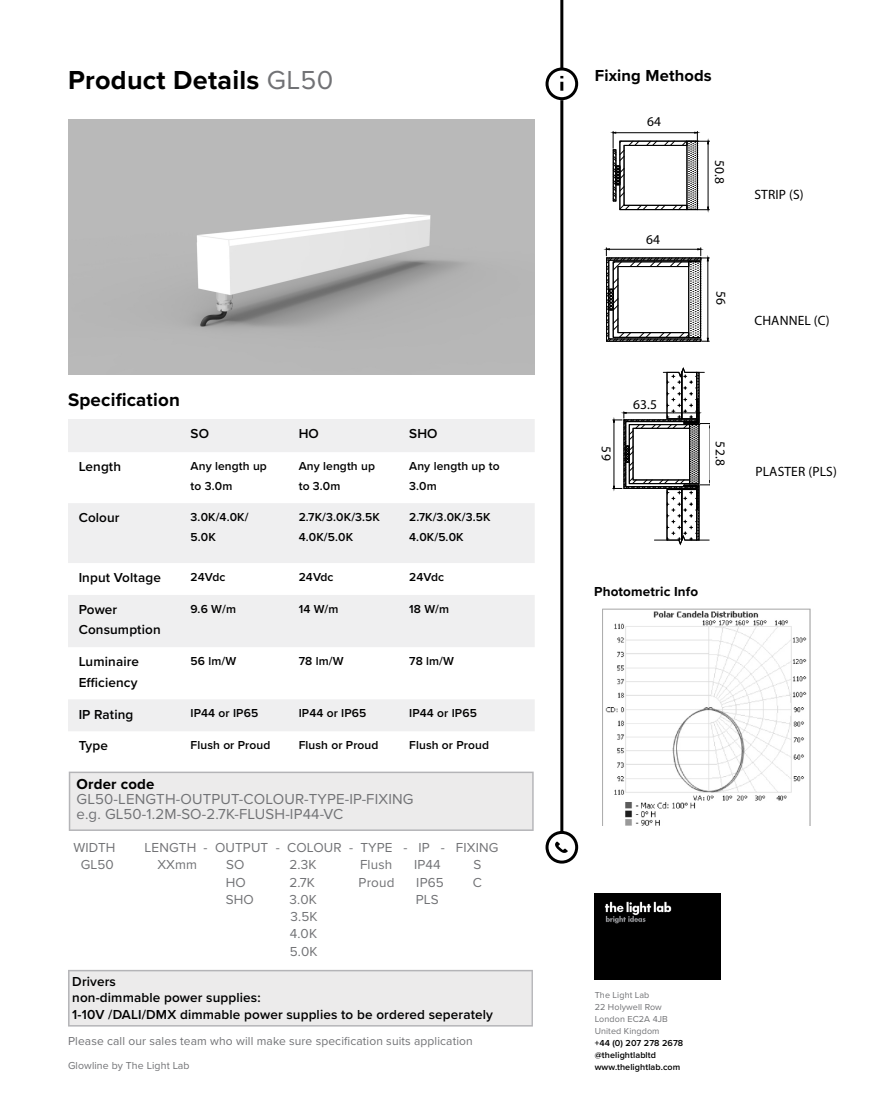
<style>
.page{position:relative;width:893px;height:1106px;background:#fff}
.page>*{position:absolute;margin:0;border:0;box-sizing:border-box;transform-origin:0 0}
.t1{font:700 27px "Proxima Nova";letter-spacing:.01em;color:#000}
.t2{font:700 18.75px "Proxima Nova";letter-spacing:.01em;color:#000}
.t3{font:700 16.5px "Proxima Nova";letter-spacing:.01em;color:#000}
.t4{font:15px/15px "Proxima Nova";letter-spacing:.01em;color:#717275}
.t5{font:700 15px "Proxima Nova";letter-spacing:.01em;color:#000}
.t6{font:600 13.5px/16.5px "Proxima Nova";letter-spacing:.01em;color:#000}
.t7{font:13.5px/17.2px "Proxima Nova";letter-spacing:.01em;color:#717275;text-align:justify}
.t8{font:13.5px "Myriad Pro";letter-spacing:.01em;color:#000}
.t9{font:700 13.5px "Proxima Nova";letter-spacing:.01em;color:#000}
.t10{font:600 12px/20.2px "Proxima Nova";letter-spacing:.01em;color:#000}
.t11{font:12px "Proxima Nova";letter-spacing:.01em;color:#717275}
.t12{font:10.5px "Proxima Nova";letter-spacing:.01em;color:#717275}
.t13{font:9px/12px "Proxima Nova";letter-spacing:.01em;color:#717275}
.t14{font:600 9px/12px "Proxima Nova";letter-spacing:.01em;color:#000}
.s1{font-weight:400;color:#717275}
</style>
<div class="page">
<div style="left:595px;top:893px;width:125px;height:86px;background:#000"></div>
<div style="left:68px;top:970px;width:465px;height:56px;background:#ecebeb"></div>
<img style="left:68px;top:120px;width:467px;height:254px">
<svg style="left:68px;top:419px;width:467px;height:312px;fill:#efeff0"></svg>
<hr style="left:560px;top:0;width:3px;height:69px;background:#000">
<hr style="left:560px;top:100px;width:3px;height:732px;background:#000">
<div style="left:545px;top:67px;width:33px;height:33px;border:3px solid #000;border-radius:50%"></div>
<svg style="left:560px;top:76px;width:3px;height:15px"></svg>
<div style="left:545px;top:831px;width:33px;height:32px;border:3px solid #000;border-radius:50%"></div>
<svg style="left:555px;top:841px;width:13px;height:12px"></svg>
<img style="left:602px;top:609px;width:209px;height:216px">
<svg style="left:69px;top:771px;width:465px;height:60px;background:#e9e8e8"></svg>
<svg style="left:605px;top:248px;width:104px;height:94px"></svg>
<svg style="left:613px;top:131px;width:96px;height:79px"></svg>
<svg style="left:613px;top:368px;width:97px;height:176px"></svg>
<h1 class="t1" style="left:68px;top:60px;width:267px">Product Details <span class="s1">GL50</span></h1>
<h3 class="t3" style="left:595px;top:63px;width:119px">Fixing Methods</h3>
<h2 class="t2" style="left:68px;top:385px;width:113px">Specification</h2>
<p class="t6" style="left:191px;top:425px;width:20px">SO</p>
<p class="t6" style="left:299px;top:425px;width:22px">HO</p>
<p class="t6" style="left:409px;top:425px;width:30px">SHO</p>
<p class="t6" style="left:79px;top:458px;width:44px">Length</p>
<p class="t10" style="left:191px;top:455px;width:78px">Any length up to 3.0m</p>
<p class="t10" style="left:299px;top:455px;width:78px">Any length up to 3.0m</p>
<p class="t10" style="left:409px;top:455px;width:92px">Any length up to<br>3.0m</p>
<p class="t6" style="left:79px;top:509px;width:42px">Colour</p>
<p class="t10" style="left:191px;top:506px;width:60px">3.0K/4.0K/<br>5.0K</p>
<p class="t10" style="left:299px;top:506px;width:83px">2.7K/3.0K/3.5K<br>4.0K/5.0K</p>
<p class="t10" style="left:409px;top:506px;width:83px">2.7K/3.0K/3.5K<br>4.0K/5.0K</p>
<p class="t6" style="left:79px;top:569px;width:84px">Input Voltage</p>
<p class="t10" style="left:191px;top:566px;width:36px">24Vdc</p>
<p class="t10" style="left:299px;top:566px;width:36px">24Vdc</p>
<p class="t10" style="left:409px;top:566px;width:36px">24Vdc</p>
<p class="t6" style="left:79px;top:599px;width:83px;line-height:20.2px">Power<br>Consumption</p>
<p class="t10" style="left:191px;top:598px;width:47px">9.6 W/m</p>
<p class="t10" style="left:299px;top:598px;width:41px">14 W/m</p>
<p class="t10" style="left:409px;top:598px;width:41px">18 W/m</p>
<p class="t6" style="left:79px;top:651px;width:62px;line-height:20.2px">Luminaire<br>Efficiency</p>
<p class="t10" style="left:191px;top:650px;width:47px">56 lm/W</p>
<p class="t10" style="left:299px;top:650px;width:46px">78 lm/W</p>
<p class="t10" style="left:409px;top:650px;width:46px">78 lm/W</p>
<p class="t6" style="left:79px;top:705px;width:56px">IP Rating</p>
<p class="t10" style="left:191px;top:703px;width:69px">IP44 or IP65</p>
<p class="t10" style="left:299px;top:703px;width:69px">IP44 or IP65</p>
<p class="t10" style="left:409px;top:703px;width:69px">IP44 or IP65</p>
<p class="t6" style="left:79px;top:737px;width:31px">Type</p>
<p class="t10" style="left:191px;top:734px;width:81px">Flush or Proud</p>
<p class="t10" style="left:299px;top:734px;width:81px">Flush or Proud</p>
<p class="t10" style="left:409px;top:734px;width:81px">Flush or Proud</p>
<p class="t5" style="left:77px;top:772px;width:79px">Order code</p>
<p class="t4" style="left:77px;top:790px;width:338px">GL50-LENGTH-OUTPUT-COLOUR-TYPE-IP-FIXING e.g. GL50-1.2M-SO-2.7K-FLUSH-IP44-VC</p>
<p class="t7" style="left:73px;top:838px;width:44px">WIDTH</p>
<p class="t7" style="left:145px;top:838px;width:355px">LENGTH - OUTPUT - COLOUR - TYPE - IP - FIXING</p>
<p class="t7" style="left:81px;top:855px;width:35px">GL50</p>
<p class="t7" style="left:157px;top:855px;width:41px">XXmm</p>
<p class="t7" style="left:226px;top:855px;width:20px">SO</p>
<p class="t7" style="left:289px;top:855px;width:29px">2.3K</p>
<p class="t7" style="left:360px;top:855px;width:34px">Flush</p>
<p class="t7" style="left:414px;top:855px;width:28px">IP44</p>
<p class="t7" style="left:473px;top:855px;width:9px">S</p>
<p class="t7" style="left:226px;top:872px;width:22px">HO</p>
<p class="t7" style="left:289px;top:872px;width:27px">2.7K</p>
<p class="t7" style="left:359px;top:872px;width:37px">Proud</p>
<p class="t7" style="left:416px;top:872px;width:29px">IP65</p>
<p class="t7" style="left:473px;top:872px;width:11px">C</p>
<p class="t7" style="left:226px;top:890px;width:30px">SHO</p>
<p class="t7" style="left:289px;top:890px;width:29px">3.0K</p>
<p class="t7" style="left:416px;top:890px;width:24px">PLS</p>
<p class="t7" style="left:290px;top:907px;width:29px">3.5K 4.0K 5.0K</p>
<p class="t6" style="left:72px;top:972px;width:422px">Drivers<br>non-dimmable power supplies:<br>1-10V /DALI/DMX dimmable power supplies to be ordered seperately</p>
<p class="t11" style="left:68px;top:1032px;width:406px">Please call our sales team who will make sure specification suits application</p>
<p class="t12" style="left:68px;top:1057px;width:123px">Glowline by The Light Lab</p>
<p class="t8" style="left:647px;top:113px;width:15px">64</p>
<p class="t8" style="left:646px;top:231px;width:15px">64</p>
<p class="t8" style="left:615px;top:446px;width:15px;rotate:90deg">59</p>
<p class="t8" style="left:633px;top:396px;width:25px">63.5</p>
<p class="t8" style="left:728px;top:160px;width:25px;rotate:90deg">50.8</p>
<p class="t8" style="left:729px;top:290px;width:15px;rotate:90deg">56</p>
<p class="t8" style="left:729px;top:441px;width:25px;rotate:90deg">52.8</p>
<p class="t9" style="left:594px;top:581px;width:106px">Photometric Info</p>
<p class="t13" style="left:595px;top:988px;width:75px">The Light Lab<br>22 Holywell Row<br>London EC2A 4JB<br>United Kingdom</p>
<p class="t14" style="left:595px;top:1037px;width:90px">+44 (0) 207 278 2678 @thelightlabltd www.thelightlab.com</p>
<p class="t8" style="left:754px;top:187px;width:51px">STRIP (S)</p>
<p class="t8" style="left:754px;top:312px;width:77px">CHANNEL (C)</p>
<p class="t8" style="left:755px;top:463px;width:83px">PLASTER (PLS)</p>
</div>
